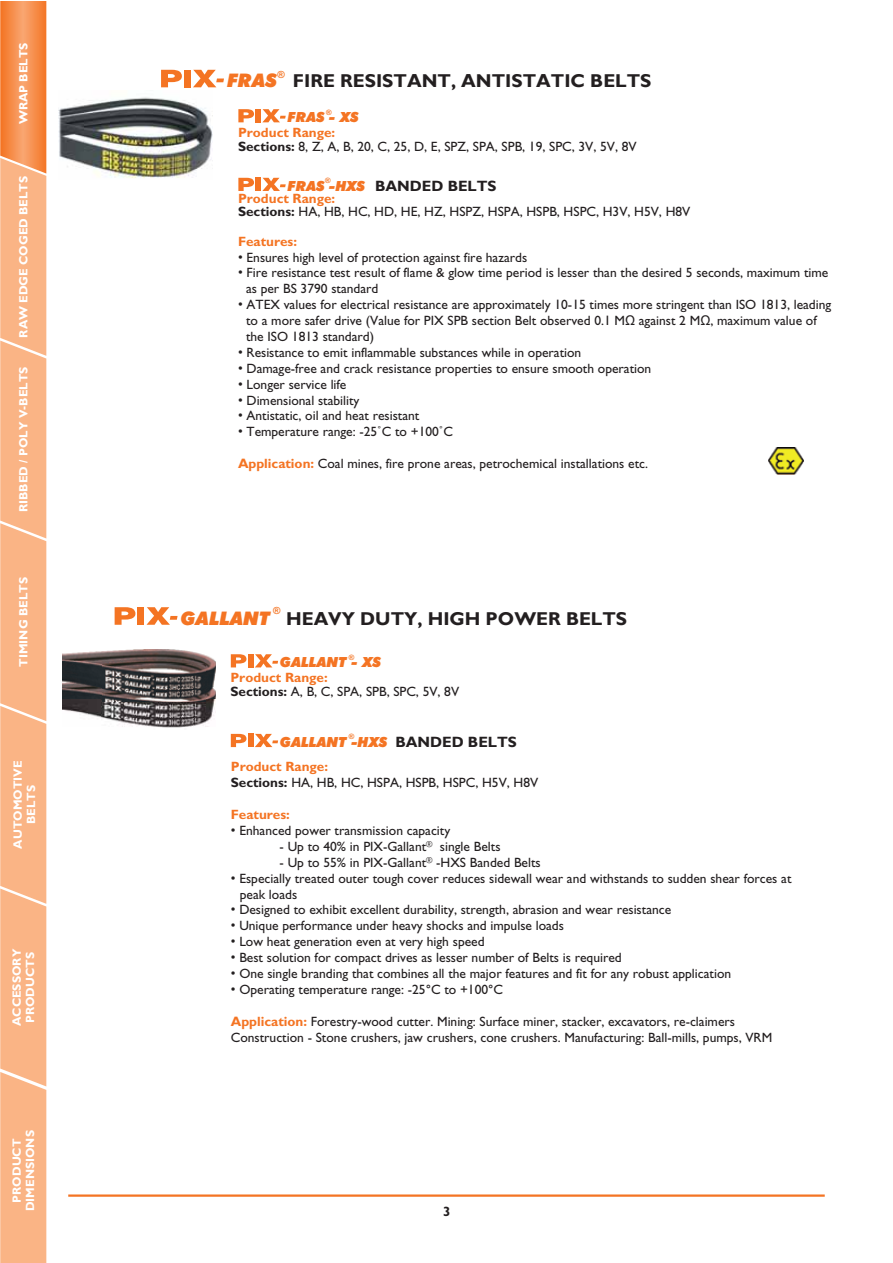
<style>
.page{position:relative;width:893px;height:1263px;background:#fff}
.page>*{position:absolute;margin:0;border:0;box-sizing:border-box;transform-origin:0 0}
.t1{font:700 18.75px "Gill Sans";color:#231f20}
.t2{font:italic 900 18.75px "Futura BT";color:#f47423}
.t3{font:700 15px "Gill Sans";color:#231f20}
.t4{font:italic 900 13.95px "Futura BT";color:#f47423}
.t5{font:13.5px/15.9px "Gill Sans";color:#231f20}
.t6{font:700 13.5px "Gill Sans";color:#f47423}
.t7{font:700 13.5px "Gill Sans";color:#231f20}
.t8{font:700 12px/13.4px "Gill Sans";color:#fff;text-align:center}
.t9{font:700 9.9px "Arial";color:#f47423}
.t10{font:700 7.5px "Arial";color:#f47423}
.s1{font-weight:700;color:#f47423}
.s2{font-weight:700}
.s3{font-family:"Futura BT";font-weight:900;font-style:italic;font-size:13.95px;color:#f47423}
.s4{font-family:"Arial"}
.s5{font-family:"Gill Sans";font-weight:700;font-style:normal;font-size:15px;color:#231f20}
</style>
<div class="page">
<img style="left:62px;top:678px;width:153px;height:49px">
<img style="left:102px;top:702px;width:103px;height:26px">
<svg style="left:68px;top:1194px;width:757px;height:3px;background:#f69659"></svg>
<svg style="left:115px;top:607px;width:20px;height:18px"></svg>
<div style="left:137px;top:607px;width:7px;height:18px;background:#f47423"></div>
<svg style="left:146px;top:607px;width:31px;height:18px"></svg>
<svg style="left:231px;top:654px;width:15px;height:13px"></svg>
<div style="left:248px;top:654px;width:5px;height:13px;background:#f47423"></div>
<svg style="left:255px;top:654px;width:23px;height:13px"></svg>
<svg style="left:231px;top:734px;width:15px;height:13px"></svg>
<div style="left:248px;top:734px;width:5px;height:13px;background:#f47423"></div>
<svg style="left:255px;top:734px;width:23px;height:13px"></svg>
<svg style="left:0;top:1px;width:46px;height:1262px;background:#f9b080"></svg>
<svg style="left:161px;top:70px;width:21px;height:17px"></svg>
<div style="left:184px;top:70px;width:7px;height:17px;background:#f47423"></div>
<svg style="left:193px;top:70px;width:31px;height:17px"></svg>
<svg style="left:238px;top:109px;width:16px;height:13px"></svg>
<div style="left:255px;top:109px;width:6px;height:13px;background:#f47423"></div>
<svg style="left:262px;top:109px;width:24px;height:13px"></svg>
<img style="left:58px;top:97px;width:155px;height:82px">
<svg style="left:238px;top:178px;width:16px;height:13px"></svg>
<div style="left:255px;top:178px;width:6px;height:13px;background:#f47423"></div>
<svg style="left:262px;top:178px;width:24px;height:13px"></svg>
<img style="left:768px;top:447px;width:35px;height:28px">
<img style="left:63px;top:650px;width:152px;height:49px">
<img style="left:102px;top:665px;width:104px;height:37px">
<p class="t8" style="left:18px;top:124px;width:83px;rotate:-90deg">WRAP BELTS</p>
<p class="t8" style="left:18px;top:338px;width:163px;rotate:-90deg">RAW EDGE COGED BELTS</p>
<p class="t8" style="left:18px;top:512px;width:147px;rotate:-90deg">RIBBED / POLY V-BELTS</p>
<p class="t8" style="left:18px;top:667px;width:91px;rotate:-90deg">TIMING BELTS</p>
<p class="t8" style="left:13px;top:849px;width:90px;rotate:-90deg">AUTOMOTIVE<br>BELTS</p>
<p class="t8" style="left:11px;top:1026px;width:79px;text-align:left;rotate:-90deg">ACCESSORY<br>PRODUCTS</p>
<p class="t8" style="left:11px;top:1211px;width:83px;rotate:-90deg">PRODUCT<br>DIMENSIONS</p>
<h1 class="t2" style="left:227px;top:73px;width:51px">FRAS</h1>
<p class="t9" style="left:277px;top:71px;width:9px">®</p>
<h1 class="t1" style="left:293px;top:75px;width:360px">FIRE RESISTANT, ANTISTATIC BELTS</h1>
<p class="t10" style="left:326px;top:109px;width:7px">®</p>
<p class="t4" style="left:287px;top:111px;width:72px">FRAS - XS</p>
<p class="t5" style="left:238px;top:127px;width:400px;line-height:13.5px"><span class="s1">Product Range:<br></span><span class="s2">Sections:</span> 8, Z, A, B, 20, C, 25, D, E, SPZ, SPA, SPB, 19, SPC, 3V, 5V, 8V</p>
<p class="t10" style="left:325px;top:178px;width:7px">®</p>
<p class="t3" style="left:287px;top:181px;width:211px"><span class="s3">FRAS -HXS</span> BANDED BELTS</p>
<p class="t5" style="left:238px;top:193px;width:454px;line-height:13.5px"><span class="s1">Product Range:<br></span><span class="s2">Sections:</span> HA, HB, HC, HD, HE, HZ, HSPZ, HSPA, HSPB, HSPC, H3V, H5V, H8V</p>
<p class="t6" style="left:238px;top:236px;width:60px">Features:</p>
<p class="t5" style="left:238px;top:251px;width:291px">• Ensures high level of protection against fire hazards</p>
<p class="t5" style="left:246px;top:266px;width:584px;text-indent:-8px">• Fire resistance test result of flame &amp; glow time period is lesser than the desired 5 seconds, maximum time as per BS 3790 standard</p>
<p class="t5" style="left:246px;top:298px;width:586px;text-indent:-8px">• ATEX values for electrical resistance are approximately 10-15 times more stringent than ISO 1813, leading to a more safer drive (Value for PIX SPB section Belt observed 0.1 M<span class="s4">Ù</span> against 2 M<span class="s4">Ù</span>, maximum value of the ISO 1813 standard)</p>
<p class="t5" style="left:238px;top:346px;width:345px">• Resistance to emit inflammable substances while in operation</p>
<p class="t5" style="left:238px;top:362px;width:415px">• Damage-free and crack resistance properties to ensure smooth operation</p>
<p class="t5" style="left:238px;top:378px;width:110px">• Longer service life</p>
<p class="t5" style="left:238px;top:394px;width:123px">• Dimensional stability</p>
<p class="t5" style="left:238px;top:409px;width:183px">• Antistatic, oil and heat resistant</p>
<p class="t5" style="left:238px;top:425px;width:216px">• Temperature range: -25<span class="s4">?</span>C to +100<span class="s4">?</span>C</p>
<p class="t5" style="left:238px;top:457px;width:411px"><span class="s1">Application:</span> Coal mines, fire prone areas, petrochemical installations etc.</p>
<p class="t9" style="left:273px;top:607px;width:9px">®</p>
<h1 class="t2" style="left:180px;top:610px;width:91px">GALLANT</h1>
<h1 class="t1" style="left:286px;top:612px;width:342px">HEAVY DUTY, HIGH POWER BELTS</h1>
<p class="t10" style="left:348px;top:654px;width:7px">®</p>
<p class="t4" style="left:280px;top:656px;width:102px">GALLANT - XS</p>
<p class="t5" style="left:230px;top:672px;width:230px;line-height:13.5px"><span class="s1">Product Range:<br></span><span class="s2">Sections:</span> A, B, C, SPA, SPB, SPC, 5V, 8V</p>
<p class="t10" style="left:348px;top:734px;width:7px">®</p>
<p class="t4" style="left:280px;top:736px;width:238px">GALLANT -HXS <span class="s5">BANDED BELTS</span></p>
<p class="t5" style="left:231px;top:760px;width:309px"><span class="s1">Product Range:<br></span><span class="s2">Sections:</span> HA, HB, HC, HSPA, HSPB, HSPC, H5V, H8V</p>
<p class="t5" style="left:231px;top:824px;width:221px">• Enhanced power transmission capacity</p>
<p class="t5" style="left:279px;top:840px;width:222px">- Up to 40% in PIX-Gallant® single Belts</p>
<p class="t5" style="left:279px;top:856px;width:262px">- Up to 55% in PIX-Gallant®-HXS Banded Belts</p>
<p class="t5" style="left:240px;top:872px;width:553px;text-indent:-9px">• Especially treated outer tough cover reduces sidewall wear and withstands to sudden shear forces at peak loads</p>
<p class="t5" style="left:231px;top:903px;width:442px">• Designed to exhibit excellent durability, strength, abrasion and wear resistance</p>
<p class="t5" style="left:231px;top:919px;width:335px">• Unique performance under heavy shocks and impulse loads</p>
<p class="t5" style="left:231px;top:935px;width:255px">• Low heat generation even at very high speed</p>
<p class="t5" style="left:231px;top:951px;width:392px">• Best solution for compact drives as lesser number of Belts is required</p>
<p class="t5" style="left:231px;top:967px;width:502px">• One single branding that combines all the major features and fit for any robust application</p>
<p class="t5" style="left:231px;top:983px;width:274px">• Operating temperature range: -25°C to +100°C</p>
<p class="t5" style="left:231px;top:1015px;width:543px"><span class="s1">Application:</span> Forestry-wood cutter. Mining: Surface miner, stacker, excavators, re-claimers<br>Construction - Stone crushers, jaw crushers, cone crushers. Manufacturing: Ball-mills, pumps, VRM</p>
<p class="t6" style="left:231px;top:810px;width:60px">Features:</p>
<p class="t7" style="left:443px;top:1206px;width:9px">3</p>
</div>
